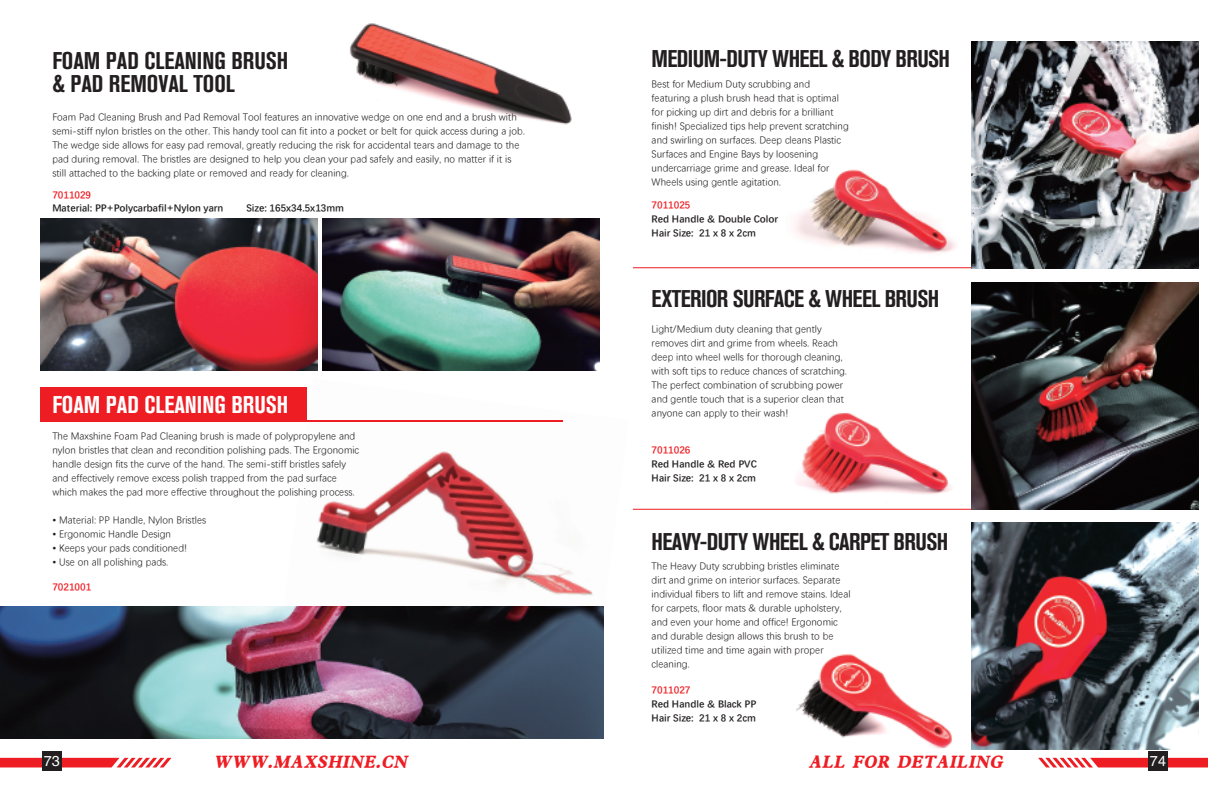
<style>
.page{position:relative;width:1208px;height:797px;background:#fff}
.page>*{position:absolute;margin:0;border:0;box-sizing:border-box;transform-origin:0 0}
.t1{font:24px "Akzidenz Grotesk BQ Bd Cnd Alt";letter-spacing:-.025em;color:#231f20}
.t2{font:24px/23px "Akzidenz Grotesk BQ Bd Cnd Alt";color:#231f20}
.t3{font:24px "Akzidenz Grotesk BQ Bd Cnd Alt";color:#fff}
.t4{font:italic 19.9px "DFP Li Jin Hei W8";color:#ee1d23}
.t5{font:14.4px "FZHTJW GB1 0";color:#fff}
.t6{font:10px/14px "Deng Xian";color:#231f20}
.t7{font:700 10px/14.1px "Deng Xian";color:#231f20}
.t8{font:700 10px "Deng Xian";color:#ee1d23}
</style>
<div class="page">
<img style="left:350px;top:23px;width:222px;height:102px">
<img style="left:281px;top:421px;width:323px;height:246px">
<hr style="left:277px;top:420px;width:286px;height:1px;background:#ee1d23">
<div style="left:40px;top:386px;width:267px;height:35px;background:#ee1d23"></div>
<img style="left:0;top:606px;width:603px;height:132px">
<img style="left:40px;top:218px;width:277px;height:153px">
<img style="left:322px;top:218px;width:278px;height:153px">
<img style="left:797px;top:413px;width:155px;height:81px">
<img style="left:795px;top:169px;width:161px;height:85px">
<hr style="left:633px;top:508px;width:340px;height:1px;background:#ee1d23">
<hr style="left:633px;top:267px;width:365px;height:1px;background:#ee1d23">
<img style="left:971px;top:522px;width:227px;height:227px">
<img style="left:971px;top:282px;width:227px;height:227px">
<img style="left:971px;top:41px;width:227px;height:227px">
<img style="left:796px;top:654px;width:156px;height:94px">
<svg style="left:1038px;top:757px;width:170px;height:10px"></svg>
<div style="left:1148px;top:751px;width:20px;height:19px;background:#231f20"></div>
<svg style="left:0;top:757px;width:171px;height:10px;background:#f0555a"></svg>
<div style="left:42px;top:751px;width:19px;height:19px;background:#231f20"></div>
<h1 class="t2" style="left:52px;top:49px;width:237px">FOAM PAD CLEANING BRUSH &amp; PAD REMOVAL TOOL</h1>
<p class="t6" style="left:52px;top:109px;width:474px">Foam Pad Cleaning Brush and Pad Removal Tool features an innovative wedge on one end and a brush with semi-stiff nylon bristles on the other. This handy tool can fit into a pocket or belt for quick access during a job.<br>The wedge side allows for easy pad removal, greatly reducing the risk for accidental tears and damage to the pad during removal. The bristles are designed to help you clean your pad safely and easily, no matter if it is still attached to the backing plate or removed and ready for cleaning.</p>
<p class="t8" style="left:52px;top:188px;width:40px">7011029</p>
<p class="t7" style="left:52px;top:200px;width:173px">Material: PP+Polycarbafil+Nylon yarn</p>
<p class="t7" style="left:246px;top:200px;width:99px">Size: 165x34.5x13mm</p>
<h1 class="t3" style="left:52px;top:390px;width:237px">FOAM PAD CLEANING BRUSH</h1>
<p class="t6" style="left:52px;top:428px;width:308px">The Maxshine Foam Pad Cleaning brush is made of polypropylene and nylon bristles that clean and recondition polishing pads. The Ergonomic handle design fits the curve of the hand. The semi-stiff bristles safely and effectively remove excess polish trapped from the pad surface which makes the pad more effective throughout the polishing process.</p>
<p class="t6" style="left:52px;top:512px;width:155px">• Material: PP Handle, Nylon Bristles</p>
<p class="t6" style="left:52px;top:526px;width:120px">• Ergonomic Handle Design</p>
<p class="t6" style="left:52px;top:540px;width:136px">• Keeps your pads conditioned!</p>
<p class="t6" style="left:52px;top:554px;width:118px">• Use on all polishing pads.</p>
<p class="t8" style="left:52px;top:580px;width:40px">7021001</p>
<h1 class="t1" style="left:651px;top:45px;width:300px">MEDIUM-DUTY WHEEL &amp; BODY BRUSH</h1>
<p class="t6" style="left:651px;top:76px;width:199px">Best for Medium Duty scrubbing and featuring a plush brush head that is optimal for picking up dirt and debris for a brilliant finish! Specialized tips help prevent scratching and swirling on surfaces. Deep cleans Plastic Surfaces and Engine Bays by loosening undercarriage grime and grease. Ideal for Wheels using gentle agitation.</p>
<p class="t8" style="left:651px;top:198px;width:40px">7011025</p>
<p class="t7" style="left:651px;top:211px;width:128px">Red Handle &amp; Double Color<br>Hair Size: 21 x 8 x 2cm</p>
<h1 class="t1" style="left:651px;top:284px;width:289px">EXTERIOR SURFACE &amp; WHEEL BRUSH</h1>
<p class="t6" style="left:651px;top:322px;width:197px">Light/Medium duty cleaning that gently removes dirt and grime from wheels. Reach deep into wheel wells for thorough cleaning, with soft tips to reduce chances of scratching.<br>The perfect combination of scrubbing power and gentle touch that is a superior clean that anyone can apply to their wash!</p>
<p class="t8" style="left:651px;top:443px;width:40px">7011026</p>
<p class="t7" style="left:651px;top:456px;width:107px">Red Handle &amp; Red PVC<br>Hair Size: 21 x 8 x 2cm</p>
<h1 class="t1" style="left:651px;top:527px;width:298px">HEAVY-DUTY WHEEL &amp; CARPET BRUSH</h1>
<p class="t6" style="left:651px;top:558px;width:200px">The Heavy Duty scrubbing bristles eliminate dirt and grime on interior surfaces. Separate individual fibers to lift and remove stains. Ideal for carpets, floor mats &amp; durable upholstery, and even your home and office! Ergonomic and durable design allows this brush to be utilized time and time again with proper cleaning.</p>
<p class="t8" style="left:651px;top:682px;width:40px">7011027</p>
<p class="t7" style="left:651px;top:695px;width:106px">Red Handle &amp; Black PP<br>Hair Size: 21 x 8 x 2cm</p>
<h3 class="t5" style="left:44px;top:753px;width:18px">73</h3>
<h2 class="t4" style="left:213px;top:750px;width:200px">WWW.MAXSHINE.CN</h2>
<h2 class="t4" style="left:808px;top:750px;width:200px">ALL FOR DETAILING</h2>
<h3 class="t5" style="left:1150px;top:753px;width:18px">74</h3>
</div>
